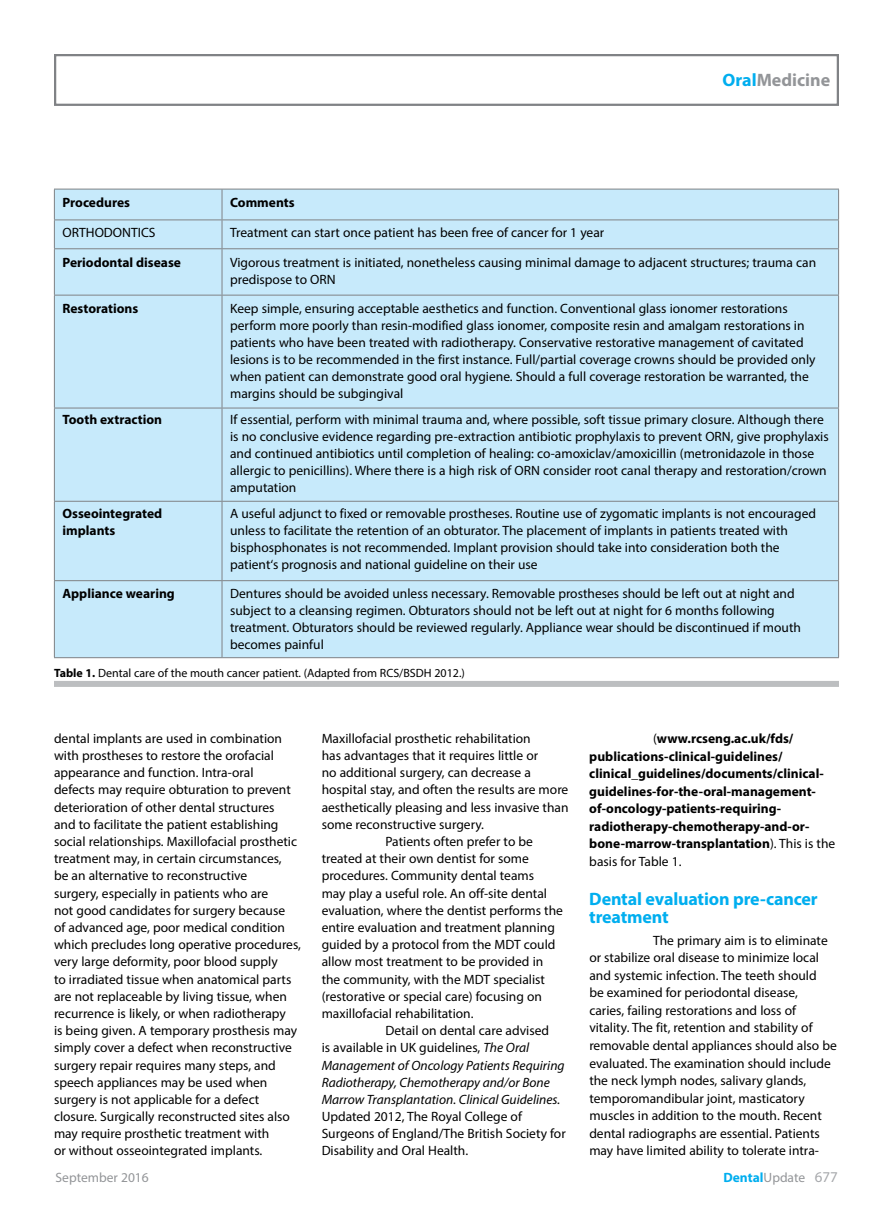
<style>
.page{position:relative;width:893px;height:1212px;background:#fff}
.page>*{position:absolute;margin:0;border:0;box-sizing:border-box;transform-origin:0 0}
.t1{font:700 18px/17.5px "Myriad Pro";letter-spacing:-.01em;color:#00aeef}
.t2{font:700 18px "Myriad Pro";color:#939598}
.t3{font:13.5px/17.2px "Myriad Pro";color:#000}
.t4{font:700 13.5px/17.5px "Myriad Pro";color:#000}
.t5{font:italic 13.5px "Myriad Pro";color:#000}
.t6{font:700 13.5px "Myriad Pro";color:#00aeef}
.t7{font:13.5px "Myriad Pro";color:#939598}
.t8{font:12px "Myriad Pro";color:#000}
.s1{color:#00aeef}
.s2{font-weight:700}
.s3{font-style:italic}
.s4{font-weight:400}
.s5{font-weight:400;color:#939598}
.s6{font-weight:400;font-size:15px;color:#a7a9ac}
</style>
<div class="page">
<div style="left:54px;top:54px;width:785px;height:52px;border:2px solid #808285"></div>
<div style="left:54px;top:681px;width:785px;height:6px;background:#bcbec0"></div>
<div style="left:54px;top:189px;width:785px;height:469px;background:#c7eafb"></div>
<hr style="left:54px;top:189px;width:168px;height:1px;background:#808285">
<hr style="left:54px;top:189px;width:1px;height:30px;background:#808285">
<hr style="left:222px;top:189px;width:617px;height:1px;background:#808285">
<hr style="left:222px;top:189px;width:1px;height:30px;background:#808285">
<hr style="left:838px;top:189px;width:1px;height:30px;background:#808285">
<hr style="left:54px;top:219px;width:168px;height:1px;background:#808285">
<svg style="left:54px;top:220px;width:1px;height:28px"></svg>
<hr style="left:222px;top:219px;width:617px;height:1px;background:#808285">
<svg style="left:222px;top:220px;width:1px;height:28px"></svg>
<svg style="left:838px;top:220px;width:1px;height:28px"></svg>
<hr style="left:54px;top:248px;width:168px;height:1px;background:#808285">
<hr style="left:54px;top:249px;width:1px;height:46px;background:#808285">
<hr style="left:222px;top:248px;width:617px;height:1px;background:#808285">
<hr style="left:222px;top:249px;width:1px;height:46px;background:#808285">
<hr style="left:838px;top:249px;width:1px;height:46px;background:#808285">
<hr style="left:54px;top:295px;width:168px;height:1px;background:#808285">
<hr style="left:54px;top:295px;width:1px;height:113px;background:#808285">
<hr style="left:222px;top:295px;width:617px;height:1px;background:#808285">
<hr style="left:222px;top:295px;width:1px;height:113px;background:#808285">
<hr style="left:838px;top:295px;width:1px;height:113px;background:#808285">
<hr style="left:54px;top:408px;width:168px;height:1px;background:#808285">
<hr style="left:54px;top:408px;width:1px;height:93px;background:#808285">
<hr style="left:222px;top:408px;width:617px;height:1px;background:#808285">
<hr style="left:222px;top:408px;width:1px;height:93px;background:#808285">
<hr style="left:838px;top:408px;width:1px;height:93px;background:#808285">
<hr style="left:54px;top:501px;width:168px;height:1px;background:#808285">
<hr style="left:54px;top:502px;width:1px;height:78px;background:#808285">
<hr style="left:222px;top:501px;width:617px;height:1px;background:#808285">
<hr style="left:222px;top:502px;width:1px;height:78px;background:#808285">
<hr style="left:838px;top:502px;width:1px;height:78px;background:#808285">
<hr style="left:54px;top:580px;width:168px;height:1px;background:#808285">
<hr style="left:54px;top:581px;width:1px;height:76px;background:#808285">
<hr style="left:222px;top:580px;width:617px;height:1px;background:#808285">
<hr style="left:222px;top:581px;width:1px;height:76px;background:#808285">
<hr style="left:838px;top:581px;width:1px;height:76px;background:#808285">
<hr style="left:54px;top:657px;width:168px;height:1px;background:#808285">
<hr style="left:222px;top:657px;width:617px;height:1px;background:#808285">
<h1 class="t2" style="left:723px;top:68px;width:109px"><span class="s1">Oral</span>Medicine</h1>
<p class="t4" style="left:62px;top:193px;width:69px">Procedures</p>
<p class="t4" style="left:230px;top:193px;width:66px">Comments</p>
<p class="t3" style="left:62px;top:223px;width:95px">ORTHODONTICS</p>
<p class="t3" style="left:230px;top:223px;width:376px">Treatment can start once patient has been free of cancer for 1 year</p>
<p class="t4" style="left:62px;top:253px;width:120px">Periodontal disease</p>
<p class="t3" style="left:230px;top:253px;width:588px">Vigorous treatment is initiated, nonetheless causing minimal damage to adjacent structures; trauma can predispose to ORN</p>
<p class="t4" style="left:62px;top:300px;width:77px">Restorations</p>
<p class="t3" style="left:230px;top:300px;width:587px">Keep simple, ensuring acceptable aesthetics and function. Conventional glass ionomer restorations perform more poorly than resin-modified glass ionomer, composite resin and amalgam restorations in patients who have been treated with radiotherapy. Conservative restorative management of cavitated lesions is to be recommended in the first instance. Full/partial coverage crowns should be provided only when patient can demonstrate good oral hygiene. Should a full coverage restoration be warranted, the margins should be subgingival</p>
<p class="t4" style="left:62px;top:410px;width:101px">Tooth extraction</p>
<p class="t3" style="left:230px;top:411px;width:600px">If essential, perform with minimal trauma and, where possible, soft tissue primary closure. Although there is no conclusive evidence regarding pre-extraction antibiotic prophylaxis to prevent ORN, give prophylaxis and continued antibiotics until completion of healing: co-amoxiclav/amoxicillin (metronidazole in those allergic to penicillins). Where there is a high risk of ORN consider root canal therapy and restoration/crown amputation</p>
<p class="t4" style="left:62px;top:504px;width:101px;line-height:17px">Osseointegrated implants</p>
<p class="t3" style="left:230px;top:504px;width:587px">A useful adjunct to fixed or removable prostheses. Routine use of zygomatic implants is not encouraged unless to facilitate the retention of an obturator. The placement of implants in patients treated with bisphosphonates is not recommended. Implant provision should take into consideration both the patient‘s prognosis and national guideline on their use</p>
<p class="t4" style="left:62px;top:585px;width:114px">Appliance wearing</p>
<p class="t3" style="left:230px;top:585px;width:572px">Dentures should be avoided unless necessary. Removable prostheses should be left out at night and subject to a cleansing regimen. Obturators should not be left out at night for 6 months following treatment. Obturators should be reviewed regularly. Appliance wear should be discontinued if mouth becomes painful</p>
<p class="t8" style="left:54px;top:665px;width:412px"><span class="s2">Table 1.</span> Dental care of the mouth cancer patient. (Adapted from RCS/BSDH 2012.)</p>
<p class="t3" style="left:54px;top:729px;width:249px">dental implants are used in combination with prostheses to restore the orofacial appearance and function. Intra-oral<br>defects may require obturation to prevent deterioration of other dental structures<br>and to facilitate the patient establishing social relationships. Maxillofacial prosthetic treatment may, in certain circumstances,<br>be an alternative to reconstructive<br>surgery, especially in patients who are<br>not good candidates for surgery because<br>of advanced age, poor medical condition which precludes long operative procedures, very large deformity, poor blood supply<br>to irradiated tissue when anatomical parts are not replaceable by living tissue, when recurrence is likely, or when radiotherapy<br>is being given. A temporary prosthesis may simply cover a defect when reconstructive surgery repair requires many steps, and speech appliances may be used when surgery is not applicable for a defect closure. Surgically reconstructed sites also may require prosthetic treatment with<br>or without osseointegrated implants.</p>
<p class="t3" style="left:322px;top:729px;width:211px">Maxillofacial prosthetic rehabilitation</p>
<p class="t3" style="left:322px;top:747px;width:218px">has advantages that it requires little or</p>
<p class="t3" style="left:322px;top:764px;width:211px">no additional surgery, can decrease a</p>
<p class="t3" style="left:322px;top:781px;width:248px">hospital stay, and often the results are more</p>
<p class="t3" style="left:322px;top:798px;width:248px">aesthetically pleasing and less invasive than</p>
<p class="t3" style="left:322px;top:815px;width:164px">some reconstructive surgery.</p>
<p class="t3" style="left:385px;top:833px;width:149px">Patients often prefer to be</p>
<p class="t3" style="left:322px;top:850px;width:209px">treated at their own dentist for some</p>
<p class="t3" style="left:322px;top:867px;width:214px">procedures. Community dental teams</p>
<p class="t3" style="left:322px;top:884px;width:227px">may play a useful role. An off-site dental</p>
<p class="t3" style="left:322px;top:901px;width:243px">evaluation, where the dentist performs the</p>
<p class="t3" style="left:322px;top:918px;width:235px">entire evaluation and treatment planning</p>
<p class="t3" style="left:322px;top:936px;width:235px">guided by a protocol from the MDT could</p>
<p class="t3" style="left:322px;top:953px;width:223px">allow most treatment to be provided in</p>
<p class="t3" style="left:322px;top:970px;width:225px">the community, with the MDT specialist</p>
<p class="t3" style="left:322px;top:987px;width:222px">(restorative or special care) focusing on</p>
<p class="t3" style="left:322px;top:1004px;width:153px">maxillofacial rehabilitation.</p>
<p class="t3" style="left:385px;top:1022px;width:165px">Detail on dental care advised</p>
<p class="t3" style="left:322px;top:1039px;width:209px">is available in UK guidelines, <span class="s3">The Oral</span></p>
<p class="t5" style="left:322px;top:1056px;width:244px">Management of Oncology Patients Requiring</p>
<p class="t5" style="left:322px;top:1074px;width:230px">Radiotherapy, Chemotherapy and/or Bone</p>
<p class="t5" style="left:322px;top:1091px;width:240px">Marrow Transplantation. Clinical Guidelines.</p>
<p class="t3" style="left:322px;top:1108px;width:246px">Updated 2012, The Royal College of<br>Surgeons of England/The British Society for<br>Disability and Oral Health.</p>
<p class="t4" style="left:589px;top:729px;width:248px;text-indent:64px"><span class="s4">(</span>www.rcseng.ac.uk/fds/ publications-clinical-guidelines/ clinical_guidelines/documents/clinical&shy;guidelines-for-the-oral-management&shy;of-oncology-patients-requiring&shy;radiotherapy-chemotherapy-and-or&shy;bone-marrow-transplantation<span class="s4">). This is the basis for Table 1.</span></p>
<h1 class="t1" style="left:589px;top:890px;width:230px">Dental evaluation pre-cancer treatment</h1>
<p class="t3" style="left:589px;top:931px;width:249px;text-indent:64px">The primary aim is to eliminate or stabilize oral disease to minimize local and systemic infection. The teeth should<br>be examined for periodontal disease,<br>caries, failing restorations and loss of vitality. The fit, retention and stability of removable dental appliances should also be evaluated. The examination should include the neck lymph nodes, salivary glands, temporomandibular joint, masticatory muscles in addition to the mouth. Recent dental radiographs are essential. Patients may have limited ability to tolerate intra-</p>
<p class="t7" style="left:56px;top:1168px;width:95px">September 2016</p>
<p class="t6" style="left:723px;top:1168px;width:116px">Dental<span class="s5">Update</span> <span class="s6">677</span></p>
</div>
